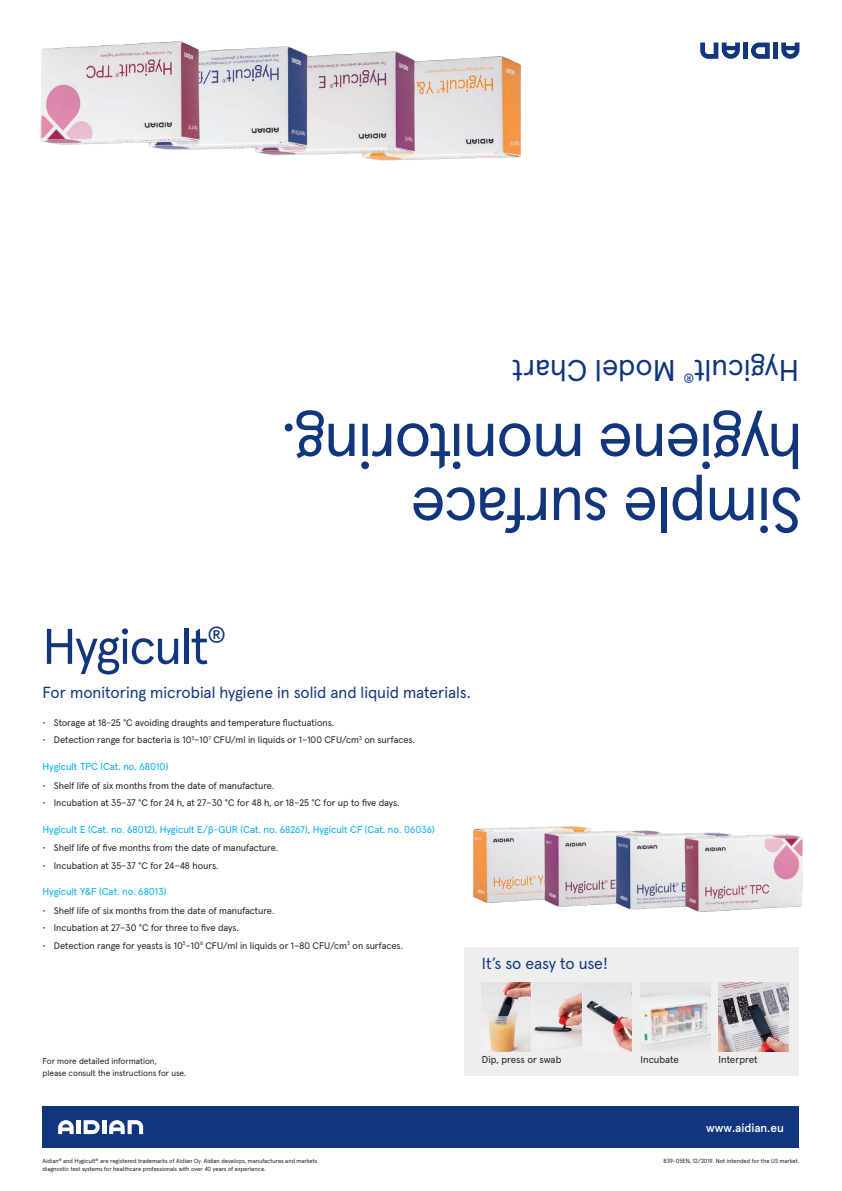
<style>
.page{position:relative;width:842px;height:1191px;background:#fff}
.page>*{position:absolute;margin:0;border:0;box-sizing:border-box;transform-origin:0 0}
.t1{font:64px/64px "Apercu Pro";letter-spacing:-.025em;color:#11367e}
.t2{font:50px "Apercu Pro";letter-spacing:-.025em;color:#11367e}
.t3{font:30px "Apercu Pro";color:#11367e}
.t4{font:21px "Apercu Pro";color:#11367e}
.t5{font:16px "Apercu Pro";color:#11367e}
.t6{font:500 12px "Apercu Pro";color:#fff}
.t7{font:12px "Apercu Pro";color:#11367e}
.t8{font:10px "Apercu Pro";color:#00aeef}
.t9{font:10px "Apercu Pro";color:#231f20}
.t10{font:9.5px "Apercu Pro";color:#231f20}
.t11{font:8.5px "Apercu Pro";color:#231f20}
.t12{font:6px "Apercu Pro";color:#231f20}
</style>
<div class="page">
<img style="left:444px;top:56px;width:77px;height:103px">
<img style="left:473px;top:827px;width:50px;height:76px">
<div style="left:465px;top:947px;width:334px;height:128px;background:#eeeeef"></div>
<img style="left:482px;top:982px;width:48px;height:69px">
<img style="left:533px;top:982px;width:48px;height:69px">
<img style="left:584px;top:982px;width:48px;height:69px">
<img style="left:640px;top:982px;width:70px;height:69px">
<img style="left:719px;top:982px;width:69px;height:69px">
<svg style="left:751px;top:43px;width:19px;height:16px"></svg>
<div style="left:773px;top:43px;width:5px;height:16px;background:#11367e"></div>
<div style="left:743px;top:43px;width:5px;height:16px;background:#11367e"></div>
<svg style="left:781px;top:43px;width:18px;height:16px"></svg>
<svg style="left:700px;top:43px;width:40px;height:16px"></svg>
<div style="left:43px;top:1106px;width:756px;height:42px;background:#11367e"></div>
<svg style="left:84px;top:1120px;width:16px;height:14px"></svg>
<hr style="left:77px;top:1120px;width:4px;height:14px;background:#fff">
<hr style="left:102px;top:1120px;width:4px;height:14px;background:#fff">
<svg style="left:58px;top:1120px;width:16px;height:14px"></svg>
<svg style="left:109px;top:1120px;width:34px;height:14px"></svg>
<img style="left:337px;top:51px;width:107px;height:110px">
<img style="left:230px;top:46px;width:107px;height:110px">
<img style="left:40px;top:41px;width:190px;height:109px">
<img style="left:523px;top:826px;width:71px;height:81px">
<img style="left:594px;top:830px;width:68px;height:80px">
<img style="left:662px;top:832px;width:141px;height:80px">
<h3 class="t3" style="left:676px;top:393px;width:165px;rotate:-180deg">Model Chart</h3>
<h3 class="t3" style="left:799px;top:393px;width:106px;rotate:-180deg">Hygicult</h3>
<p class="t7" style="left:694px;top:387px;width:12px;rotate:-180deg">®</p>
<h1 class="t1" style="left:803px;top:547px;width:523px;rotate:-180deg">Simple surface hygiene monitoring.</h1>
<h2 class="t2" style="left:43px;top:608px;width:168px">Hygicult</h2>
<h3 class="t4" style="left:207px;top:618px;width:20px">®</h3>
<h3 class="t5" style="left:43px;top:680px;width:430px">For monitoring microbial hygiene in solid and liquid materials.</h3>
<p class="t10" style="left:43px;top:715px;width:293px">• Storage at 18-25 °C avoiding draughts and temperature fluctuations.</p>
<p class="t10" style="left:43px;top:732px;width:374px">• Detection range for bacteria is 10<sup>3</sup>–10<sup>7</sup> CFU/ml in liquids or 1–100 CFU/cm<sup>3</sup> on surfaces.</p>
<p class="t8" style="left:43px;top:758px;width:127px">Hygicult TPC (Cat. no. 68010)</p>
<p class="t10" style="left:43px;top:778px;width:233px">• Shelf life of six months from the date of manufacture.</p>
<p class="t10" style="left:43px;top:795px;width:359px">• Incubation at 35–37 °C for 24 h, at 27–30 °C for 48 h, or 18–25 °C for up to five days.</p>
<p class="t8" style="left:43px;top:821px;width:394px">Hygicult E (Cat. no. 68012), Hygicult E/β-GUR (Cat. no. 68267), Hygicult CF (Cat. no. 06036)</p>
<p class="t10" style="left:43px;top:840px;width:237px">• Shelf life of five months from the date of manufacture.</p>
<p class="t10" style="left:43px;top:858px;width:177px">• Incubation at 35–37 °C for 24–48 hours.</p>
<p class="t8" style="left:43px;top:884px;width:125px">Hygicult Y&amp;F (Cat. no. 68013)</p>
<p class="t10" style="left:43px;top:903px;width:233px">• Shelf life of six months from the date of manufacture.</p>
<p class="t10" style="left:43px;top:920px;width:198px">• Incubation at 27–30 °C for three to five days.</p>
<p class="t10" style="left:43px;top:938px;width:362px">• Detection range for yeasts is 10<sup>3</sup>–10<sup>6</sup> CFU/ml in liquids or 1–80 CFU/cm<sup>3</sup> on surfaces.</p>
<h3 class="t5" style="left:482px;top:951px;width:127px">It’s so easy to use!</h3>
<p class="t11" style="left:43px;top:1054px;width:116px">For more detailed information,</p>
<p class="t9" style="left:482px;top:1052px;width:81px">Dip, press or swab</p>
<p class="t9" style="left:640px;top:1052px;width:40px">Incubate</p>
<p class="t9" style="left:719px;top:1052px;width:41px">Interpret</p>
<p class="t11" style="left:43px;top:1066px;width:145px">please consult the instructions for use.</p>
<p class="t6" style="left:706px;top:1118px;width:79px">www.aidian.eu</p>
<p class="t12" style="left:43px;top:1155px;width:277px">Aidian<sup>®</sup> and Hygicult<sup>®</sup> are registered trademarks of Aidian Oy. Aidian develops, manufactures and markets</p>
<p class="t12" style="left:663px;top:1155px;width:137px">839-05EN, 12/2019. Not intended for the US market.</p>
<p class="t12" style="left:43px;top:1163px;width:225px">diagnostic test systems for healthcare professionals with over 40 years of experience.</p>
</div>
